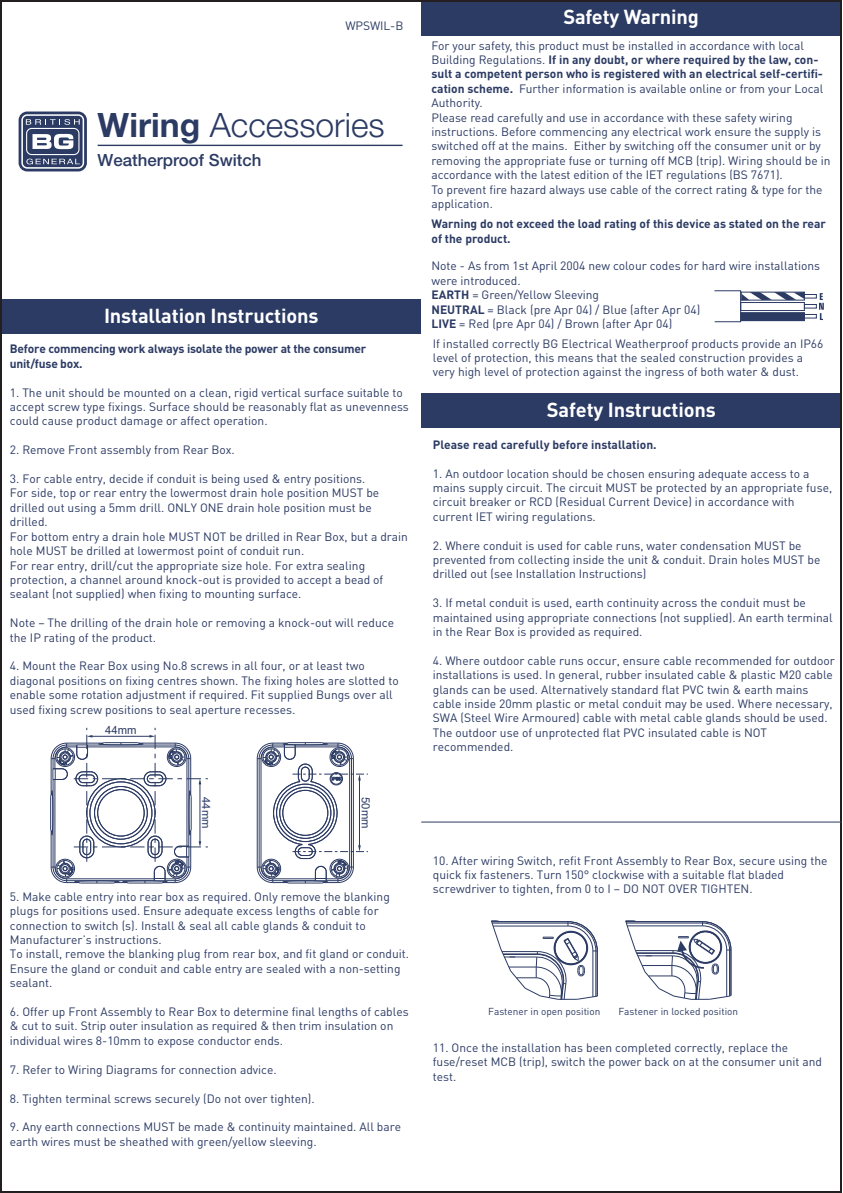
<style>
.page{position:relative;width:843px;height:1193px;background:#fff}
.page>*{position:absolute;margin:0;border:0;box-sizing:border-box;transform-origin:0 0}
.t1{font:300 33.6px "Helvetica Neue LT Pro";color:#2c3b64}
.t2{font:700 20px "DIN Pro";letter-spacing:-.01em;color:#fff}
.t3{font:500 16.8px "Helvetica Neue LT Pro";color:#2c3b64}
.t4{font:12px/14.4px "DIN Pro";color:#2c3b64}
.t5{font:700 12px/14.4px "DIN Pro";color:#2c3b64}
.t6{font:11.2px "Arial";color:#2c3b64}
.t7{font:10px "DIN Pro";color:#2c3b64}
.s1{font-weight:700}
</style>
<div class="page">
<div style="left:421px;top:1px;width:419px;height:34px;background:#2c3b64"></div>
<div style="left:421px;top:394px;width:419px;height:34px;background:#2c3b64"></div>
<div style="left:1px;top:299px;width:420px;height:34px;background:#2c3b64"></div>
<div style="left:19px;top:111px;width:68px;height:60px;background:linear-gradient(to right,#283761,#34436a);border-radius:9px"></div>
<svg style="left:21px;top:114px;width:63px;height:55px"></svg>
<hr style="left:98px;top:145px;width:304px;height:1px;background:#2c3b64">
<svg style="left:257px;top:742px;width:110px;height:141px"></svg>
<svg style="left:50px;top:728px;width:158px;height:155px"></svg>
<div style="left:740px;top:292px;width:64px;height:8px;border:1px solid #2c3b64"></div>
<svg style="left:741px;top:292px;width:62px;height:8px"></svg>
<div style="left:740px;top:302px;width:64px;height:9px;border:1px solid #2c3b64"></div>
<div style="left:803px;top:314px;width:13px;height:4px;border:1px solid #2c3b64"></div>
<div style="left:803px;top:304px;width:13px;height:4px;border:1px solid #2c3b64"></div>
<div style="left:803px;top:294px;width:13px;height:4px;border:1px solid #2c3b64"></div>
<svg style="left:740px;top:312px;width:64px;height:9px"></svg>
<div style="left:713px;top:290px;width:27px;height:32px;border:1px solid #2c3b64"></div>
<svg style="left:819px;top:293px;width:4px;height:27px"></svg>
<div style="left:740px;top:313px;width:63px;height:7px;background:#2c3b64"></div>
<hr style="left:421px;top:821px;width:420px;height:1px;background:#2c3b64">
<hr style="left:730px;top:950px;width:1px;height:45px;background:#2c3b64">
<svg style="left:491px;top:920px;width:106px;height:80px"></svg>
<svg style="left:625px;top:920px;width:105px;height:80px"></svg>
<p class="t4" style="left:345px;top:18px;width:59px">WPSWIL-B</p>
<h1 class="t1" style="left:98px;top:104px;width:288px"><span class="s1">Wiring</span> Accessories</h1>
<h3 class="t3" style="left:98px;top:150px;width:165px">Weatherproof Switch</h3>
<h2 class="t2" style="left:104px;top:302px;width:216px">Installation Instructions</h2>
<p class="t5" style="left:10px;top:341px;width:358px">Before commencing work always isolate the power at the consumer unit/fuse box.</p>
<p class="t4" style="left:10px;top:384px;width:400px">1. The unit should be mounted on a clean, rigid vertical surface suitable to accept screw type fixings. Surface should be reasonably flat as unevenness could cause product damage or affect operation.</p>
<p class="t4" style="left:10px;top:442px;width:226px">2. Remove Front assembly from Rear Box.</p>
<p class="t4" style="left:10px;top:471px;width:399px">3. For cable entry, decide if conduit is being used &amp; entry positions.<br>For side, top or rear entry the lowermost drain hole position MUST be drilled out using a 5mm drill. ONLY ONE drain hole position must be drilled.<br>For bottom entry a drain hole MUST NOT be drilled in Rear Box, but a drain hole MUST be drilled at lowermost point of conduit run.<br>For rear entry, drill/cut the appropriate size hole. For extra sealing protection, a channel around knock-out is provided to accept a bead of sealant (not supplied) when fixing to mounting surface.</p>
<p class="t4" style="left:10px;top:615px;width:385px">Note – The drilling of the drain hole or removing a knock-out will reduce the IP rating of the product.</p>
<p class="t4" style="left:10px;top:658px;width:390px">4. Mount the Rear Box using No.8 screws in all four, or at least two diagonal positions on fixing centres shown. The fixing holes are slotted to enable some rotation adjustment if required. Fit supplied Bungs over all used fixing screw positions to seal aperture recesses.</p>
<p class="t6" style="left:105px;top:722px;width:33px">44mm</p>
<p class="t6" style="left:214px;top:797px;width:33px;rotate:90deg">44mm</p>
<p class="t6" style="left:373px;top:797px;width:33px;rotate:90deg">50mm</p>
<p class="t4" style="left:10px;top:888px;width:400px">5. Make cable entry into rear box as required. Only remove the blanking plugs for positions used. Ensure adequate excess lengths of cable for connection to switch (s). Install &amp; seal all cable glands &amp; conduit to Manufacturer’s instructions.<br>To install, remove the blanking plug from rear box, and fit gland or conduit.<br>Ensure the gland or conduit and cable entry are sealed with a non-setting sealant.</p>
<p class="t4" style="left:10px;top:1004px;width:400px">6. Offer up Front Assembly to Rear Box to determine final lengths of cables &amp; cut to suit. Strip outer insulation as required &amp; then trim insulation on individual wires 8-10mm to expose conductor ends.</p>
<p class="t4" style="left:10px;top:1061px;width:268px">7. Refer to Wiring Diagrams for connection advice.</p>
<p class="t4" style="left:10px;top:1090px;width:306px">8. Tighten terminal screws securely (Do not over tighten).</p>
<p class="t4" style="left:10px;top:1119px;width:392px">9. Any earth connections MUST be made &amp; continuity maintained. All bare earth wires must be sheathed with green/yellow sleeving.</p>
<h2 class="t2" style="left:563px;top:4px;width:137px">Safety Warning</h2>
<p class="t4" style="left:431px;top:38px;width:400px">For your safety, this product must be installed in accordance with local Building Regulations. <span class="s1">If in any doubt, or where required by the law, con&shy;sult a competent person who is registered with an electrical self-certifi&shy;cation scheme.</span> Further information is available online or from your Local Authority.<br>Please read carefully and use in accordance with these safety wiring instructions. Before commencing any electrical work ensure the supply is switched off at the mains. Either by switching off the consumer unit or by removing the appropriate fuse or turning off MCB (trip). Wiring should be in accordance with the latest edition of the IET regulations (BS 7671).<br>To prevent fire hazard always use cable of the correct rating &amp; type for the application.</p>
<p class="t5" style="left:431px;top:216px;width:396px">Warning do not exceed the load rating of this device as stated on the rear of the product.</p>
<p class="t4" style="left:431px;top:258px;width:390px">Note - As from 1st April 2004 new colour codes for hard wire installations were introduced.<br><span class="s1">EARTH</span> = Green/Yellow Sleeving<br><span class="s1">NEUTRAL</span> = Black (pre Apr 04) / Blue (after Apr 04)<br><span class="s1">LIVE</span> = Red (pre Apr 04) / Brown (after Apr 04)</p>
<p class="t4" style="left:432px;top:335px;width:392px">If installed correctly BG Electrical Weatherproof products provide an IP66 level of protection, this means that the sealed construction provides a very high level of protection against the ingress of both water &amp; dust.</p>
<h2 class="t2" style="left:546px;top:396px;width:170px">Safety Instructions</h2>
<p class="t5" style="left:432px;top:437px;width:225px">Please read carefully before installation.</p>
<p class="t4" style="left:432px;top:465px;width:400px">1. An outdoor location should be chosen ensuring adequate access to a mains supply circuit. The circuit MUST be protected by an appropriate fuse, circuit breaker or RCD (Residual Current Device) in accordance with current IET wiring regulations.</p>
<p class="t4" style="left:432px;top:537px;width:389px">2. Where conduit is used for cable runs, water condensation MUST be prevented from collecting inside the unit &amp; conduit. Drain holes MUST be drilled out (see Installation Instructions)</p>
<p class="t4" style="left:432px;top:595px;width:401px">3. If metal conduit is used, earth continuity across the conduit must be maintained using appropriate connections (not supplied). An earth terminal in the Rear Box is provided as required.</p>
<p class="t4" style="left:432px;top:653px;width:403px">4. Where outdoor cable runs occur, ensure cable recommended for outdoor installations is used. In general, rubber insulated cable &amp; plastic M20 cable glands can be used. Alternatively standard flat PVC twin &amp; earth mains cable inside 20mm plastic or metal conduit may be used. Where necessary, SWA (Steel Wire Armoured) cable with metal cable glands should be used.<br>The outdoor use of unprotected flat PVC insulated cable is NOT recommended.</p>
<p class="t4" style="left:432px;top:852px;width:396px">10. After wiring Switch, refit Front Assembly to Rear Box, secure using the quick fix fasteners. Turn 150° clockwise with a suitable flat bladed screwdriver to tighten, from 0 to I – DO NOT OVER TIGHTEN.</p>
<p class="t7" style="left:488px;top:1004px;width:114px">Fastener in open position</p>
<p class="t7" style="left:618px;top:1004px;width:121px">Fastener in locked position</p>
<p class="t4" style="left:432px;top:1039px;width:390px">11. Once the installation has been completed correctly, replace the fuse/reset MCB (trip), switch the power back on at the consumer unit and test.</p>
</div>
